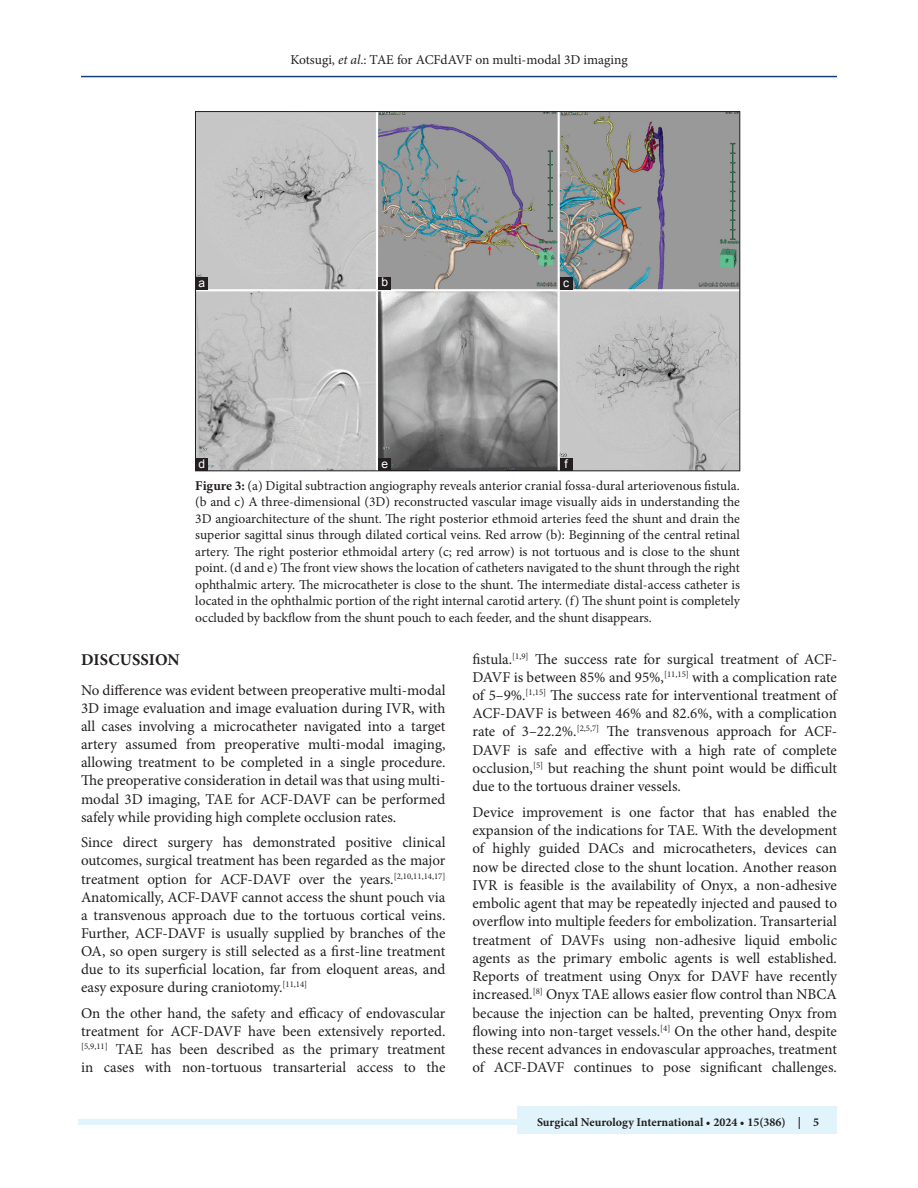
<style>
.page{position:relative;width:918px;height:1188px;background:#fff}
.page>*{position:absolute;margin:0;border:0;box-sizing:border-box;transform-origin:0 0}
.t1{font:700 16.5px "Minion Pro";letter-spacing:.01em;color:#231f20}
.TX{font:15px/18.3px "Minion Pro";color:#231f20;text-align:justify}
.FGC{font:13.5px/16.5px "Minion Pro";letter-spacing:-.005em;color:#231f20;text-align:justify}
.t2{font:700 12px "Minion Pro";color:#231f20}
.LABEL{font:12px "Arial";color:#fff}
.s1{font-style:italic}
.s2{font-weight:700}
</style>
<div class="page">
<hr style="left:81px;top:76px;width:756px;height:1px;background:#164077">
<div style="left:78px;top:1119px;width:756px;height:6px;background:#e1f4fc"></div>
<div style="left:518px;top:1106px;width:319px;height:28px;background:#e1f4fc"></div>
<img style="left:197px;top:113px;width:541px;height:356px">
<div style="left:195px;top:277px;width:13px;height:13px;background:#231f20"></div>
<div style="left:378px;top:277px;width:13px;height:13px;background:#231f20"></div>
<div style="left:560px;top:277px;width:13px;height:13px;background:#231f20"></div>
<div style="left:195px;top:458px;width:13px;height:13px;background:#231f20"></div>
<div style="left:378px;top:458px;width:13px;height:13px;background:#231f20"></div>
<div style="left:560px;top:458px;width:13px;height:13px;background:#231f20"></div>
<p class="FGC" style="left:290px;top:51px;width:339px">Kotsugi, <span class="s1">et al</span>.: TAE for ACFdAVF on multi-modal 3D imaging</p>
<p class="LABEL" style="left:198px;top:274px;width:8px">a</p>
<p class="LABEL" style="left:381px;top:274px;width:8px">b</p>
<p class="LABEL" style="left:563px;top:274px;width:7px">c</p>
<p class="LABEL" style="left:198px;top:455px;width:8px">d</p>
<p class="LABEL" style="left:381px;top:455px;width:8px">e</p>
<p class="LABEL" style="left:565px;top:455px;width:5px">f</p>
<p class="FGC" style="left:195px;top:477px;width:546px"><span class="s2">Figure 3:</span> (a) Digital subtraction angiography reveals anterior cranial fossa-dural arteriovenous fistula. (b and c) A three-dimensional (3D) reconstructed vascular image visually aids in understanding the 3D angioarchitecture of the shunt. The right posterior ethmoid arteries feed the shunt and drain the superior sagittal sinus through dilated cortical veins. Red arrow (b): Beginning of the central retinal artery. The right posterior ethmoidal artery (c; red arrow) is not tortuous and is close to the shunt point. (d and e) The front view shows the location of catheters navigated to the shunt through the right ophthalmic artery. The microcatheter is close to the shunt. The intermediate distal-access catheter is located in the ophthalmic portion of the right internal carotid artery. (f) The shunt point is completely occluded by backflow from the shunt pouch to each feeder, and the shunt disappears.</p>
<h1 class="t1" style="left:81px;top:648px;width:100px">DISCUSSION</h1>
<p class="TX" style="left:81px;top:681px;width:366px">No difference was evident between preoperative multi-modal 3D image evaluation and image evaluation during IVR, with all cases involving a microcatheter navigated into a target artery assumed from preoperative multi-modal imaging, allowing treatment to be completed in a single procedure.<br>The preoperative consideration in detail was that using multi&shy;modal 3D imaging, TAE for ACF-DAVF can be performed safely while providing high complete occlusion rates.</p>
<p class="TX" style="left:81px;top:833px;width:366px">Since direct surgery has demonstrated positive clinical outcomes, surgical treatment has been regarded as the major treatment option for ACF-DAVF over the years.<sup>[2,10,11,14,17] </sup>Anatomically, ACF-DAVF cannot access the shunt pouch via a transvenous approach due to the tortuous cortical veins.<br>Further, ACF-DAVF is usually supplied by branches of the OA, so open surgery is still selected as a first-line treatment due to its superficial location, far from eloquent areas, and easy exposure during craniotomy.<sup>[11,14]</sup></p>
<p class="TX" style="left:81px;top:1004px;width:366px">On the other hand, the safety and efficacy of endovascular treatment for ACF-DAVF have been extensively reported. <sup>[5,9,11]</sup> TAE has been described as the primary treatment in cases with non-tortuous transarterial access to the</p>
<p class="TX" style="left:472px;top:650px;width:366px">fistula.<sup>[1,9]</sup> The success rate for surgical treatment of ACF-DAVF is between 85% and 95%,<sup>[11,15]</sup> with a complication rate of 5–9%.<sup>[1,15]</sup> The success rate for interventional treatment of ACF-DAVF is between 46% and 82.6%, with a complication rate of 3–22.2%.<sup>[2,5,7]</sup> The transvenous approach for ACF-DAVF is safe and effective with a high rate of complete occlusion,<sup>[5]</sup> but reaching the shunt point would be difficult due to the tortuous drainer vessels.</p>
<p class="TX" style="left:472px;top:803px;width:366px">Device improvement is one factor that has enabled the expansion of the indications for TAE. With the development of highly guided DACs and microcatheters, devices can now be directed close to the shunt location. Another reason IVR is feasible is the availability of Onyx, a non-adhesive embolic agent that may be repeatedly injected and paused to overflow into multiple feeders for embolization. Transarterial treatment of DAVFs using non-adhesive liquid embolic agents as the primary embolic agents is well established.<br>Reports of treatment using Onyx for DAVF have recently increased.<sup>[8]</sup> Onyx TAE allows easier flow control than NBCA because the injection can be halted, preventing Onyx from flowing into non-target vessels.<sup>[4]</sup> On the other hand, despite these recent advances in endovascular approaches, treatment of ACF-DAVF continues to pose significant challenges.</p>
<p class="t2" style="left:537px;top:1113px;width:284px">Surgical Neurology International • 2024 • 15(386) | 5</p>
</div>
